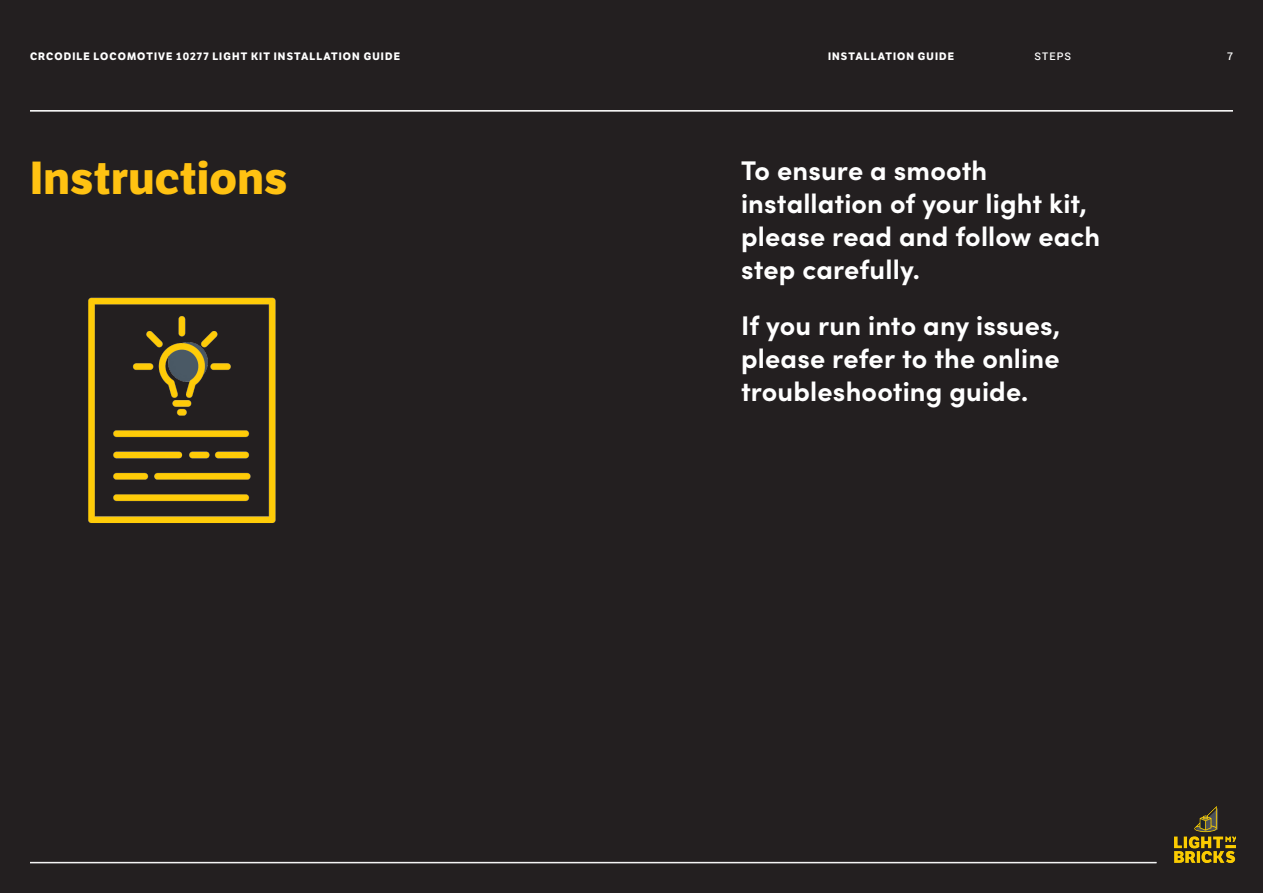
<style>
.page{position:relative;width:1263px;height:893px;background:#231f20}
.page>*{position:absolute;margin:0;border:0;box-sizing:border-box;transform-origin:0 0}
.t1{font:700 45px "LFT Etica";letter-spacing:.01em;color:#ffc212}
.t2{font:700 27px/33px "Sofia Pro";letter-spacing:.005em;color:#fff}
.t3{font:700 10.5px "LFT Etica";letter-spacing:.105em;color:#fff}
.t4{font:500 10.5px "Roboto";letter-spacing:.105em;color:#fff}
</style>
<div class="page">
<hr style="left:30px;top:110px;width:1203px;height:1px;background:#fff">
<hr style="left:30px;top:111px;width:1203px;height:1px;background:#fff">
<hr style="left:30px;top:862px;width:1126px;height:1px;background:#fff">
<hr style="left:30px;top:863px;width:1126px;height:1px;background:#fff">
<img style="left:1174px;top:806px;width:62px;height:57px">
<img style="left:88px;top:297px;width:188px;height:226px">
<p class="t3" style="left:30px;top:50px;width:371px">CRCODILE LOCOMOTIVE 10277 LIGHT KIT INSTALLATION GUIDE</p>
<p class="t3" style="left:828px;top:50px;width:128px">INSTALLATION GUIDE</p>
<p class="t4" style="left:1227px;top:49px;width:7px">7</p>
<p class="t4" style="left:1034px;top:49px;width:38px">STEPS</p>
<h1 class="t1" style="left:30px;top:151px;width:259px">Instructions</h1>
<p class="t2" style="left:741px;top:152px;width:361px">To ensure a smooth installation of your light kit, please read and follow each step carefully.</p>
<p class="t2" style="left:741px;top:307px;width:321px;text-align:justify">If you run into any issues, please refer to the online troubleshooting guide.</p>
</div>
